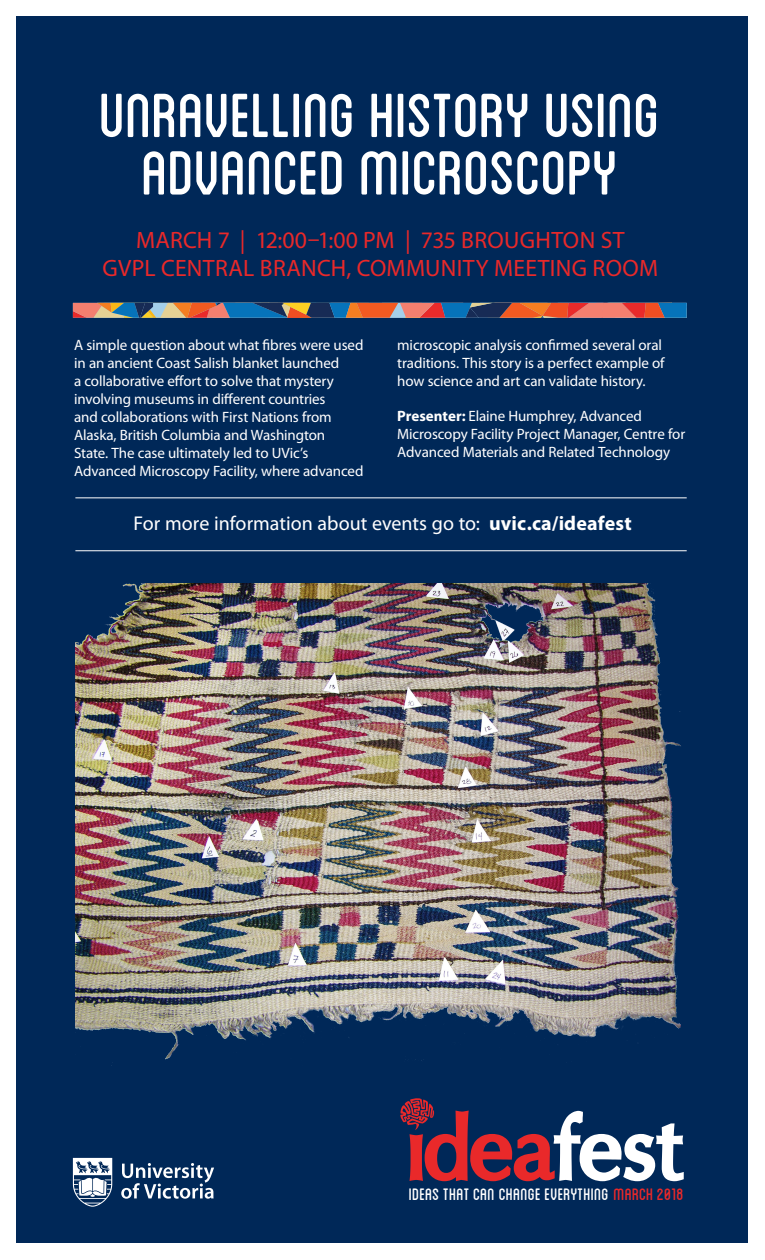
<style>
.page{position:relative;width:765px;height:1260px;background:#fff}
.page>*{position:absolute;margin:0;border:0;box-sizing:border-box;transform-origin:0 0}
.t1{font:87.5px "Blanch Caps";letter-spacing:-.01em;color:#fff}
.t2{font:23.75px/28.5px "Myriad Pro";letter-spacing:.015em;color:#e9292a;text-align:center}
.t3{font:23.38px "Blanch Caps";color:#fff}
.t4{font:20px "Myriad Pro";color:#fff}
.t5{font:15px/18px "Myriad Pro";letter-spacing:-.01em;color:#fff}
.s1{font-weight:700}
.s2{color:#e9292a}
</style>
<div class="page">
<div style="left:17px;top:17px;width:731px;height:1226px;background:#002858"></div>
<svg style="left:400px;top:1098px;width:284px;height:83px"></svg>
<svg style="left:73px;top:303px;width:614px;height:15px;background:#9f6d67"></svg>
<svg style="left:73px;top:1158px;width:39px;height:49px"></svg>
<svg style="left:121px;top:1163px;width:93px;height:36px"></svg>
<hr style="left:75px;top:498px;width:612px;height:1px;background:#fff">
<hr style="left:75px;top:550px;width:612px;height:1px;background:#fff">
<img style="left:76px;top:584px;width:605px;height:477px">
<h1 class="t1" style="left:99px;top:76px;width:563px">Unravelling history using</h1>
<h1 class="t1" style="left:141px;top:133px;width:479px">advanced microscopy</h1>
<h2 class="t2" style="left:103px;top:226px;width:557px">MARCH 7 | 12:00–1:00 PM | 735 BROUGHTON ST<br>GVPL CENTRAL BRANCH, COMMUNITY MEETING ROOM</h2>
<p class="t5" style="left:74px;top:336px;width:291px">A simple question about what fibres were used in an ancient Coast Salish blanket launched<br>a collaborative effort to solve that mystery involving museums in different countries<br>and collaborations with First Nations from Alaska, British Columbia and Washington<br>State. The case ultimately led to UVic’s Advanced Microscopy Facility, where advanced</p>
<p class="t5" style="left:397px;top:336px;width:269px">microscopic analysis confirmed several oral traditions. This story is a perfect example of how science and art can validate history.</p>
<p class="t5" style="left:397px;top:407px;width:290px"><span class="s1">Presenter:</span> Elaine Humphrey, Advanced<br>Microscopy Facility Project Manager, Centre for<br>Advanced Materials and Related Technology</p>
<h3 class="t4" style="left:133px;top:512px;width:500px">For more information about events go to: <span class="s1">uvic.ca/ideafest</span></h3>
<h3 class="t3" style="left:409px;top:1183px;width:277px">Ideas that can change everything <span class="s2">March 2018</span></h3>
</div>
